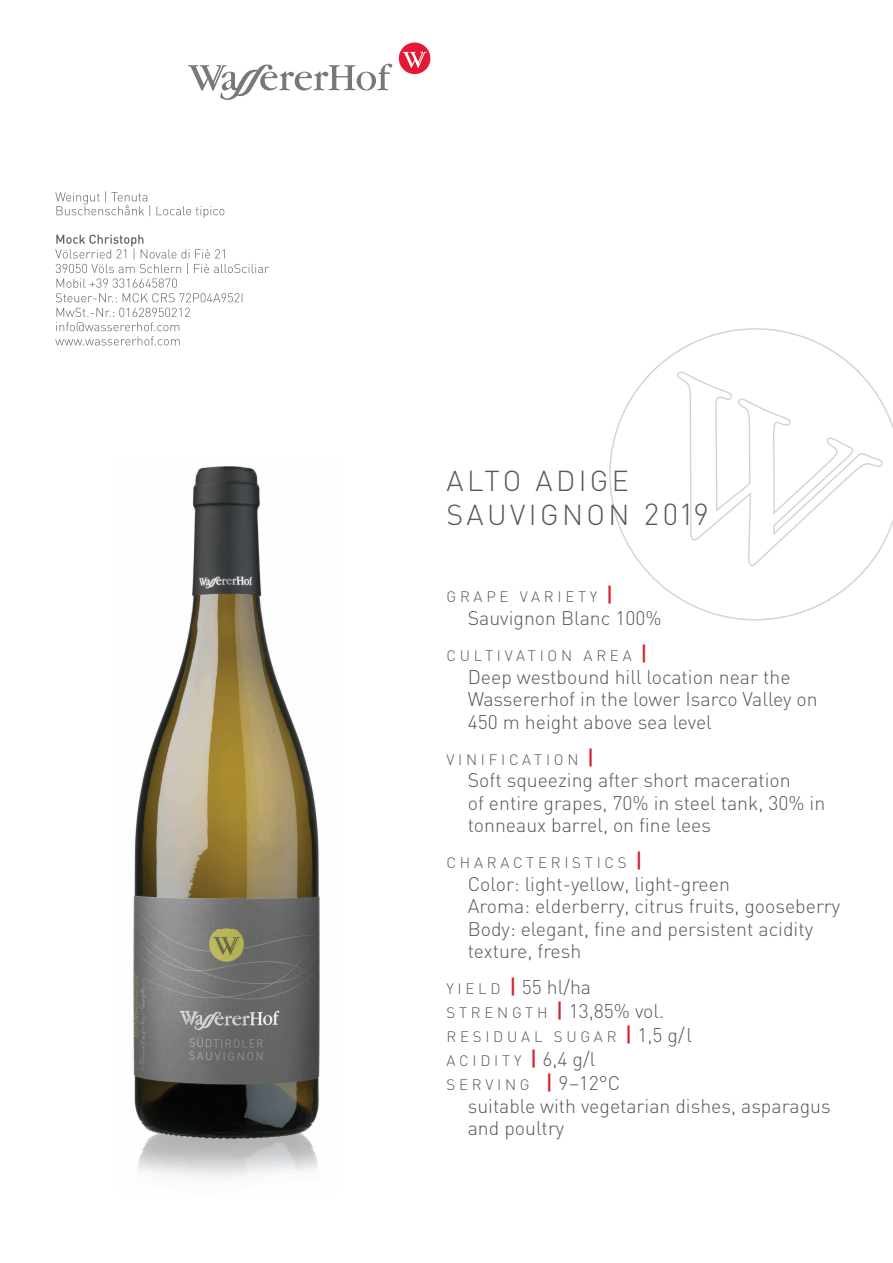
<style>
.page{position:relative;width:893px;height:1263px;background:#fff}
.page>*{position:absolute;margin:0;border:0;box-sizing:border-box;transform-origin:0 0}
.t1{font:300 28.5px/34.5px "DIN";letter-spacing:.12em;color:#57585a}
.t2{font:300 19.5px/22.5px "DIN";color:#57585a}
.t3{font:300 15px/24px "DIN";letter-spacing:.25em;color:#57585a}
.s1{font-size:30px}
.s2{font-weight:500;font-size:21px;color:#d1232a}
.s3{font-size:15px}
.s4{font-size:19.5px}
</style>
<div class="page">
<img style="left:133px;top:466px;width:187px;height:711px">
<svg style="left:188px;top:63px;width:204px;height:37px"></svg>
<div style="left:399px;top:43px;width:31px;height:31px;background:#e51836;border-radius:50%"></div>
<svg style="left:403px;top:52px;width:24px;height:16px"></svg>
<svg style="left:609px;top:328px;width:284px;height:292px"></svg>
<svg style="left:677px;top:371px;width:206px;height:195px"></svg>
<svg style="left:55px;top:308px;width:135px;height:37px"></svg>
<svg style="left:55px;top:235px;width:214px;height:67px"></svg>
<svg style="left:55px;top:191px;width:169px;height:27px"></svg>
<h1 class="t1" style="left:446px;top:463px;width:264px">ALTO ADIGE<br>SAUVIGNON <span class="s1">2019</span></h1>
<p class="t3" style="left:446px;top:585px;width:168px">GRAPE VARIETY <span class="s2">|</span></p>
<p class="t2" style="left:468px;top:606px;width:195px">Sauvignon Blanc 100%</p>
<p class="t3" style="left:446px;top:643px;width:203px">CULTIVATION AREA <span class="s2">|</span></p>
<p class="t2" style="left:468px;top:665px;width:351px">Deep westbound hill location near the<br>Wassererhof in the lower Isarco Valley on<br>450 m height above sea level</p>
<p class="t3" style="left:446px;top:747px;width:149px">VINIFICATION <span class="s2">|</span></p>
<p class="t2" style="left:468px;top:768px;width:359px">Soft squeezing after short maceration<br>of entire grapes, 70% in steel tank, 30% in tonneaux barrel, on fine lees</p>
<p class="t3" style="left:446px;top:850px;width:198px">CHARACTERISTICS <span class="s2">|</span></p>
<p class="t2" style="left:468px;top:872px;width:374px">Color: light-yellow, light-green<br>Aroma: elderberry, citrus fruits, gooseberry Body: elegant, fine and persistent acidity texture, fresh</p>
<p class="t2" style="left:446px;top:975px;width:219px;line-height:24px"><span class="s3">YIELD</span> <span class="s2">|</span>55 hl/ha<br><span class="s3">STRENGTH</span> <span class="s2">|</span>13,85% vol.</p>
<p class="t3" style="left:446px;top:1024px;width:247px">RESIDUAL SUGAR <span class="s2">|</span> <span class="s4">1,5 g/ l<br></span>ACIDITY <span class="s2">|</span><span class="s4">6,4 g/l<br></span>SERVING <span class="s2">|</span><span class="s4">9–12°C</span></p>
<p class="t2" style="left:468px;top:1094px;width:365px">suitable with vegetarian dishes, asparagus and poultry</p>
</div>
